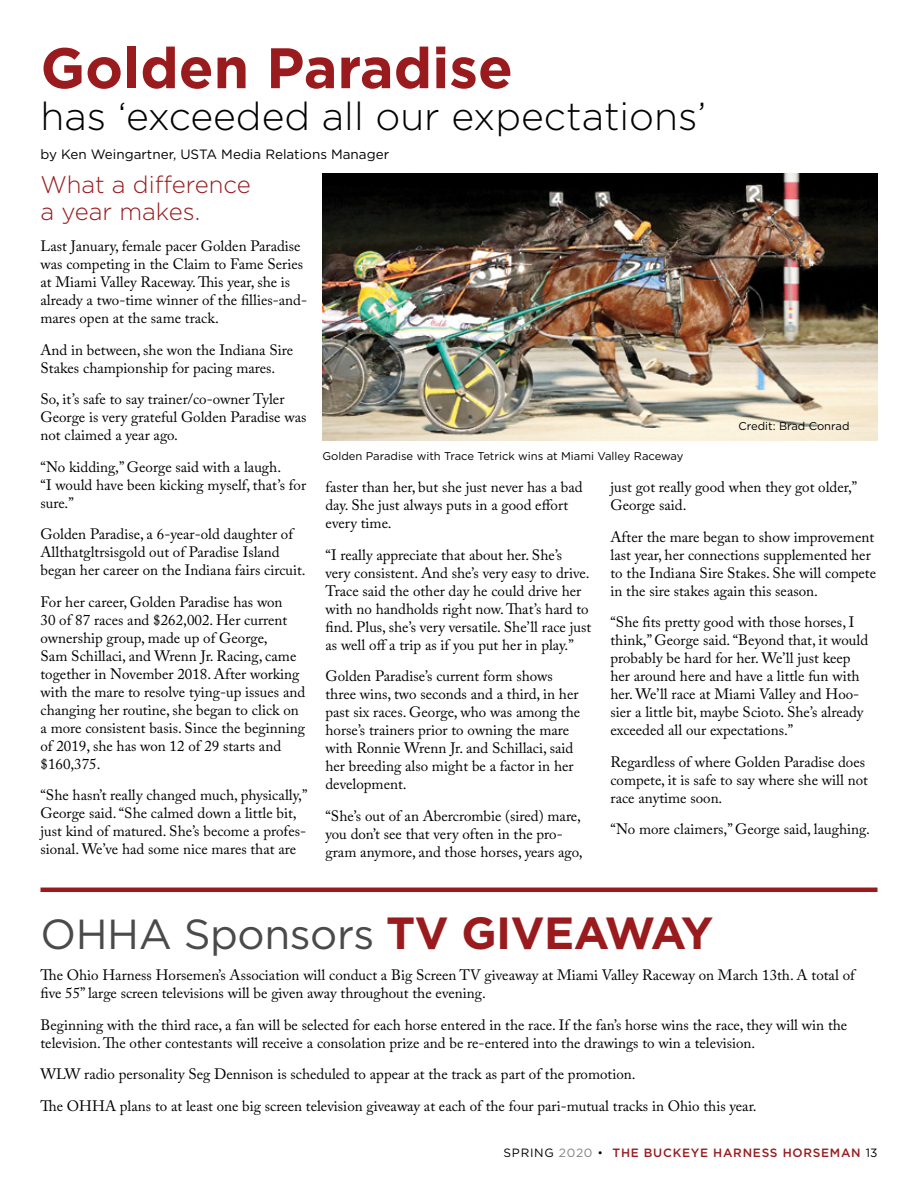
<style>
.page{position:relative;width:918px;height:1188px;background:#fff}
.page>*{position:absolute;margin:0;border:0;box-sizing:border-box;transform-origin:0 0}
.t1{font:700 57px "Gotham";color:#991b1e}
.t2{font:42px "Gotham";letter-spacing:-.01em;color:#4b4a4b}
.t3{font:300 39px "Gotham";color:#000}
.t4{font:300 24px/27px "Gotham";color:#991b1e}
.t5{font:15px/18px "Adobe Caslon Pro";color:#000}
.t6{font:13.5px "Gotham";color:#000}
.t7{font:500 12px "Gotham";letter-spacing:.06em;color:#991b1e}
.t8{font:11.25px "Gotham";color:#000}
.s1{font-weight:700;font-size:45px;color:#991b1e}
.s2{font-weight:400;color:#000}
.s3{font-weight:400;color:#808285}
.s4{font-weight:300;color:#000}
</style>
<div class="page">
<img style="left:322px;top:174px;width:556px;height:267px">
<hr style="left:40px;top:888px;width:838px;height:4px;background:#991b1e">
<h1 class="t1" style="left:40px;top:30px;width:474px">Golden Paradise</h1>
<h3 class="t3" style="left:40px;top:92px;width:668px">has ‘exceeded all our expectations’</h3>
<p class="t6" style="left:40px;top:145px;width:350px">by Ken Weingartner, USTA Media Relations Manager</p>
<h3 class="t4" style="left:40px;top:170px;width:212px">What a difference a year makes.</h3>
<p class="t5" style="left:40px;top:237px;width:268px">Last January, female pacer Golden Paradise was competing in the Claim to Fame Series at Miami Valley Raceway. This year, she is already a two-time winner of the fillies-and&shy;mares open at the same track.</p>
<p class="t5" style="left:40px;top:341px;width:254px">And in between, she won the Indiana Sire<br>Stakes championship for pacing mares.</p>
<p class="t5" style="left:40px;top:390px;width:268px">So, it’s safe to say trainer/co-owner Tyler<br>George is very grateful Golden Paradise was not claimed a year ago.</p>
<p class="t5" style="left:40px;top:458px;width:267px">“No kidding,” George said with a laugh.<br>“I would have been kicking myself, that’s for sure.”</p>
<p class="t5" style="left:40px;top:525px;width:267px">Golden Paradise, a 6-year-old daughter of<br>Allthatgltrsisgold out of Paradise Island began her career on the Indiana fairs circuit.</p>
<p class="t5" style="left:40px;top:593px;width:266px">For her career, Golden Paradise has won<br>30 of 87 races and $262,002. Her current ownership group, made up of George,<br>Sam Schillaci, and Wrenn Jr. Racing, came together in November 2018. After working with the mare to resolve tying-up issues and changing her routine, she began to click on a more consistent basis. Since the beginning of 2019, she has won 12 of 29 starts and $160,375.</p>
<p class="t5" style="left:40px;top:786px;width:269px">“She hasn’t really changed much, physically,” George said. “She calmed down a little bit, just kind of matured. She’s become a profes&shy;sional. We’ve had some nice mares that are</p>
<p class="t8" style="left:739px;top:419px;width:112px">Credit: Brad Conrad</p>
<p class="t8" style="left:322px;top:448px;width:363px">Golden Paradise with Trace Tetrick wins at Miami Valley Raceway</p>
<p class="t5" style="left:326px;top:478px;width:259px">faster than her, but she just never has a bad day. She just always puts in a good effort every time.</p>
<p class="t5" style="left:326px;top:545px;width:267px">“I really appreciate that about her. She’s<br>very consistent. And she’s very easy to drive.<br>Trace said the other day he could drive her with no handholds right now. That’s hard to find. Plus, she’s very versatile. She’ll race just as well off a trip as if you put her in play.”</p>
<p class="t5" style="left:326px;top:667px;width:256px">Golden Paradise’s current form shows three wins, two seconds and a third, in her past six races. George, who was among the horse’s trainers prior to owning the mare with Ronnie Wrenn Jr. and Schillaci, said her breeding also might be a factor in her development.</p>
<p class="t5" style="left:326px;top:806px;width:259px">“She’s out of an Abercrombie (sired) mare, you don’t see that very often in the pro&shy;gram anymore, and those horses, years ago,</p>
<p class="t5" style="left:610px;top:478px;width:248px">just got really good when they got older,”<br>George said.</p>
<p class="t5" style="left:610px;top:527px;width:267px">After the mare began to show improvement last year, her connections supplemented her to the Indiana Sire Stakes. She will compete in the sire stakes again this season.</p>
<p class="t5" style="left:610px;top:613px;width:259px">“She fits pretty good with those horses, I think,” George said. “Beyond that, it would probably be hard for her. We’ll just keep her around here and have a little fun with her. We’ll race at Miami Valley and Hoo&shy;sier a little bit, maybe Scioto. She’s already exceeded all our expectations.”</p>
<p class="t5" style="left:610px;top:752px;width:259px">Regardless of where Golden Paradise does compete, it is safe to say where she will not race anytime soon.</p>
<p class="t5" style="left:610px;top:820px;width:261px">“No more claimers,” George said, laughing.</p>
<h2 class="t2" style="left:40px;top:907px;width:674px">OHHA Sponsors <span class="s1">TV GIVEAWAY</span></h2>
<p class="t5" style="left:40px;top:966px;width:816px">The Ohio Harness Horsemen’s Association will conduct a Big Screen TV giveaway at Miami Valley Raceway on March 13th. A total of five 55” large screen televisions will be given away throughout the evening.</p>
<p class="t5" style="left:40px;top:1016px;width:808px">Beginning with the third race, a fan will be selected for each horse entered in the race. If the fan’s horse wins the race, they will win the television. The other contestants will receive a consolation prize and be re-entered into the drawings to win a television.</p>
<p class="t5" style="left:40px;top:1058px;width:718px;line-height:31.5px">WLW radio personality Seg Dennison is scheduled to appear at the track as part of the promotion.<br>The OHHA plans to at least one big screen television giveaway at each of the four pari-mutual tracks in Ohio this year.</p>
<p class="t7" style="left:504px;top:1145px;width:375px"><span class="s2">SPRING</span> <span class="s3">2020</span> <span class="s4">•</span> THE BUCKEYE HARNESS HORSEMAN <span class="s2">13</span></p>
</div>
